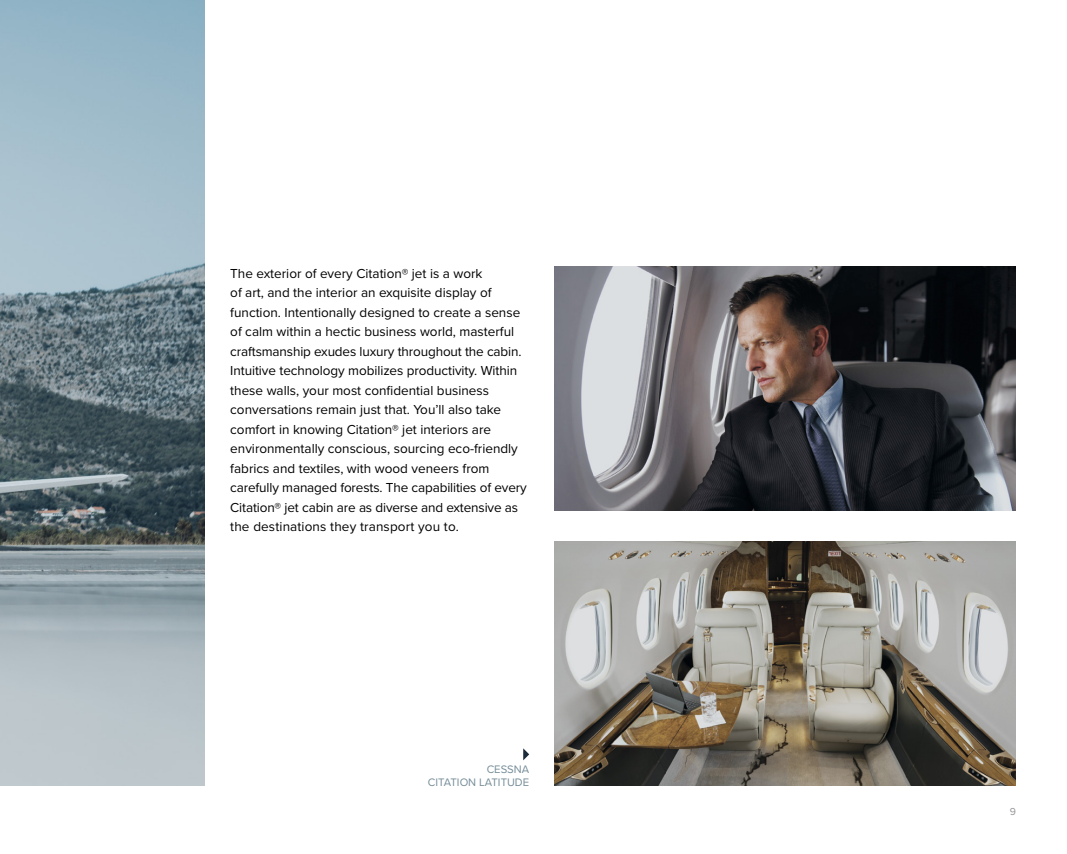
<style>
.page{position:relative;width:1067px;height:854px;background:#fff}
.page>*{position:absolute;margin:0;border:0;box-sizing:border-box;transform-origin:0 0}
.t1{font:13.5px/19.5px "Proxima Nova";color:#000}
.t2{font:11.25px/12.8px "Proxima Nova";color:#768d99;text-align:right}
.t3{font:10.5px "Proxima Nova";color:#939598}
</style>
<div class="page">
<img style="left:0;top:0;width:205px;height:785px">
<img style="left:555px;top:541px;width:460px;height:244px">
<img style="left:555px;top:267px;width:460px;height:243px">
<svg style="left:523px;top:748px;width:6px;height:12px"></svg>
<p class="t1" style="left:230px;top:263px;width:298px">The exterior of every Citation® jet is a work<br>of art, and the interior an exquisite display of function. Intentionally designed to create a sense of calm within a hectic business world, masterful craftsmanship exudes luxury throughout the cabin.<br>Intuitive technology mobilizes productivity. Within these walls, your most confidential business conversations remain just that. You’ll also take comfort in knowing Citation® jet interiors are environmentally conscious, sourcing eco-friendly fabrics and textiles, with wood veneers from carefully managed forests. The capabilities of every Citation® jet cabin are as diverse and extensive as the destinations they transport you to.</p>
<p class="t2" style="left:428px;top:762px;width:103px">CESSNA<br>CITATION LATITUDE</p>
<p class="t3" style="left:1009px;top:803px;width:8px">9</p>
</div>
